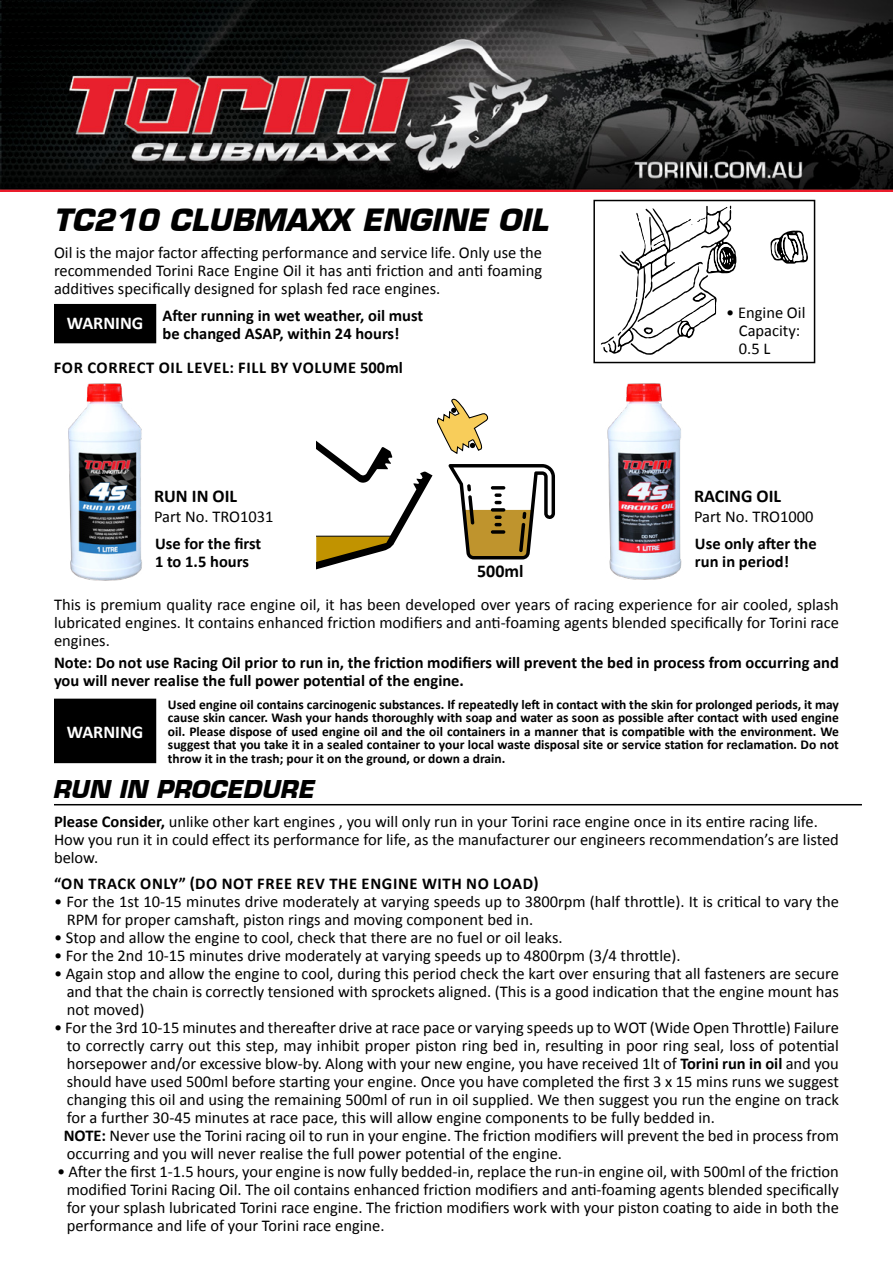
<style>
.page{position:relative;width:893px;height:1263px;background:#fff}
.page>*{position:absolute;margin:0;border:0;box-sizing:border-box;transform-origin:0 0}
.t1{font:italic 700 30px "Eurostile";color:#000}
.t2{font:italic 700 24px "Eurostile";color:#000}
.t3{font:700 18px "Calibri";color:#000}
.t4{font:700 18px "Calibri";color:#fff}
.t5{font:16.5px/18px "Calibri";color:#000}
.t6{font:700 16.5px/18px "Calibri";color:#000}
.t7{font:700 16.5px "Calibri";letter-spacing:.04em;color:#000}
.t8{font:700 13.5px/13.5px "Calibri";color:#000;text-align:justify}
.s1{font-weight:700}
</style>
<div class="page">
<img style="left:0;top:0;width:893px;height:191px">
<hr style="left:54px;top:804px;width:808px;height:1px;background:#000">
<svg style="left:601px;top:206px;width:135px;height:149px"></svg>
<svg style="left:771px;top:231px;width:37px;height:33px"></svg>
<div style="left:593px;top:200px;width:222px;height:163px;border:2px solid #000"></div>
<div style="left:55px;top:699px;width:100px;height:63px;background:#000"></div>
<div style="left:54px;top:699px;width:102px;height:64px;border:2px solid #000"></div>
<div style="left:55px;top:305px;width:100px;height:38px;background:#000"></div>
<div style="left:54px;top:304px;width:102px;height:39px;border:2px solid #000"></div>
<img style="left:68px;top:383px;width:74px;height:198px">
<img style="left:607px;top:383px;width:75px;height:197px">
<svg style="left:316px;top:398px;width:239px;height:172px"></svg>
<h1 class="t1" style="left:54px;top:201px;width:496px">TC210 CLUBMAXX ENGINE OIL</h1>
<p class="t5" style="left:54px;top:244px;width:490px;text-align:justify">Oil is the major factor affecting performance and service life. Only use the recommended Torini Race Engine Oil it has anti friction and anti foaming additives specifically designed for splash fed race engines.</p>
<p class="t6" style="left:163px;top:307px;width:262px">After running in wet weather, oil must be changed ASAP, within 24 hours!</p>
<p class="t4" style="left:67px;top:312px;width:78px">WARNING</p>
<p class="t7" style="left:54px;top:356px;width:350px">FOR CORRECT OIL LEVEL: FILL BY VOLUME 500ml</p>
<p class="t5" style="left:739px;top:303px;width:68px;text-indent:-13px">• Engine Oil<br>Capacity:<br>0.5 L</p>
<p class="t3" style="left:154px;top:485px;width:85px">RUN IN OIL</p>
<p class="t3" style="left:694px;top:485px;width:89px">RACING OIL</p>
<p class="t6" style="left:155px;top:535px;width:108px">Use for the first<br>1 to 1.5 hours</p>
<p class="t6" style="left:695px;top:535px;width:123px">Use only after the run in period!</p>
<p class="t5" style="left:154px;top:508px;width:121px">Part No. TRO1031</p>
<p class="t5" style="left:694px;top:508px;width:121px">Part No. TRO1000</p>
<p class="t3" style="left:477px;top:559px;width:48px">500ml</p>
<p class="t5" style="left:54px;top:595px;width:786px;text-align:justify">This is premium quality race engine oil, it has been developed over years of racing experience for air cooled, splash lubricated engines. It contains enhanced friction modifiers and anti-foaming agents blended specifically for Torini race engines.</p>
<p class="t6" style="left:54px;top:654px;width:786px">Note: Do not use Racing Oil prior to run in, the friction modifiers will prevent the bed in process from occurring and you will never realise the full power potential of the engine.</p>
<p class="t8" style="left:168px;top:697px;width:672px">Used engine oil contains carcinogenic substances. If repeatedly left in contact with the skin for prolonged periods, it may cause skin cancer. Wash your hands thoroughly with soap and water as soon as possible after contact with used engine oil. Please dispose of used engine oil and the oil containers in a manner that is compatible with the environment. We suggest that you take it in a sealed container to your local waste disposal site or service station for reclamation. Do not throw it in the trash; pour it on the ground, or down a drain.</p>
<p class="t4" style="left:67px;top:720px;width:78px">WARNING</p>
<h2 class="t2" style="left:52px;top:774px;width:263px">RUN IN PROCEDURE</h2>
<p class="t5" style="left:54px;top:812px;width:786px"><span class="s1">Please Consider,</span> unlike other kart engines , you will only run in your Torini race engine once in its entire racing life.<br>How you run it in could effect its performance for life, as the manufacturer our engineers recommendation’s are listed below.</p>
<p class="t7" style="left:54px;top:873px;width:486px">“ON TRACK ONLY” (DO NOT FREE REV THE ENGINE WITH NO LOAD)</p>
<p class="t5" style="left:67px;top:892px;width:774px;text-indent:-13px">• For the 1st 10-15 minutes drive moderately at varying speeds up to 3800rpm (half throttle). It is critical to vary the<br>RPM for proper camshaft, piston rings and moving component bed in.</p>
<p class="t5" style="left:54px;top:928px;width:510px">• Stop and allow the engine to cool, check that there are no fuel or oil leaks.</p>
<p class="t5" style="left:54px;top:946px;width:628px">• For the 2nd 10-15 minutes drive moderately at varying speeds up to 4800rpm (3/4 throttle).</p>
<p class="t5" style="left:67px;top:964px;width:774px;text-align:justify;text-indent:-13px">• Again stop and allow the engine to cool, during this period check the kart over ensuring that all fasteners are secure and that the chain is correctly tensioned with sprockets aligned. (This is a good indication that the engine mount has not moved)</p>
<p class="t5" style="left:64px;top:1018px;width:777px;text-indent:-10px">• For the 3rd 10-15 minutes and thereafter drive at race pace or varying speeds up to WOT (Wide Open Throttle) Failure to correctly carry out this step, may inhibit proper piston ring bed in, resulting in poor ring seal, loss of potential horsepower and/or excessive blow-by. Along with your new engine, you have received 1lt of <span class="s1">Torini run in oil</span> and you should have used 500ml before starting your engine. Once you have completed the first 3 x 15 mins runs we suggest changing this oil and using the remaining 500ml of run in oil supplied. We then suggest you run the engine on track for a further 30-45 minutes at race pace, this will allow engine components to be fully bedded in.<br><span class="s1">NOTE:</span> Never use the Torini racing oil to run in your engine. The friction modifiers will prevent the bed in process from occurring and you will never realise the full power potential of the engine.</p>
<p class="t5" style="left:67px;top:1162px;width:774px;text-align:justify;text-indent:-10px">• After the first 1-1.5 hours, your engine is now fully bedded-in, replace the run-in engine oil, with 500ml of the friction modified Torini Racing Oil. The oil contains enhanced friction modifiers and anti-foaming agents blended specifically for your splash lubricated Torini race engine. The friction modifiers work with your piston coating to aide in both the performance and life of your Torini race engine.</p>
</div>
